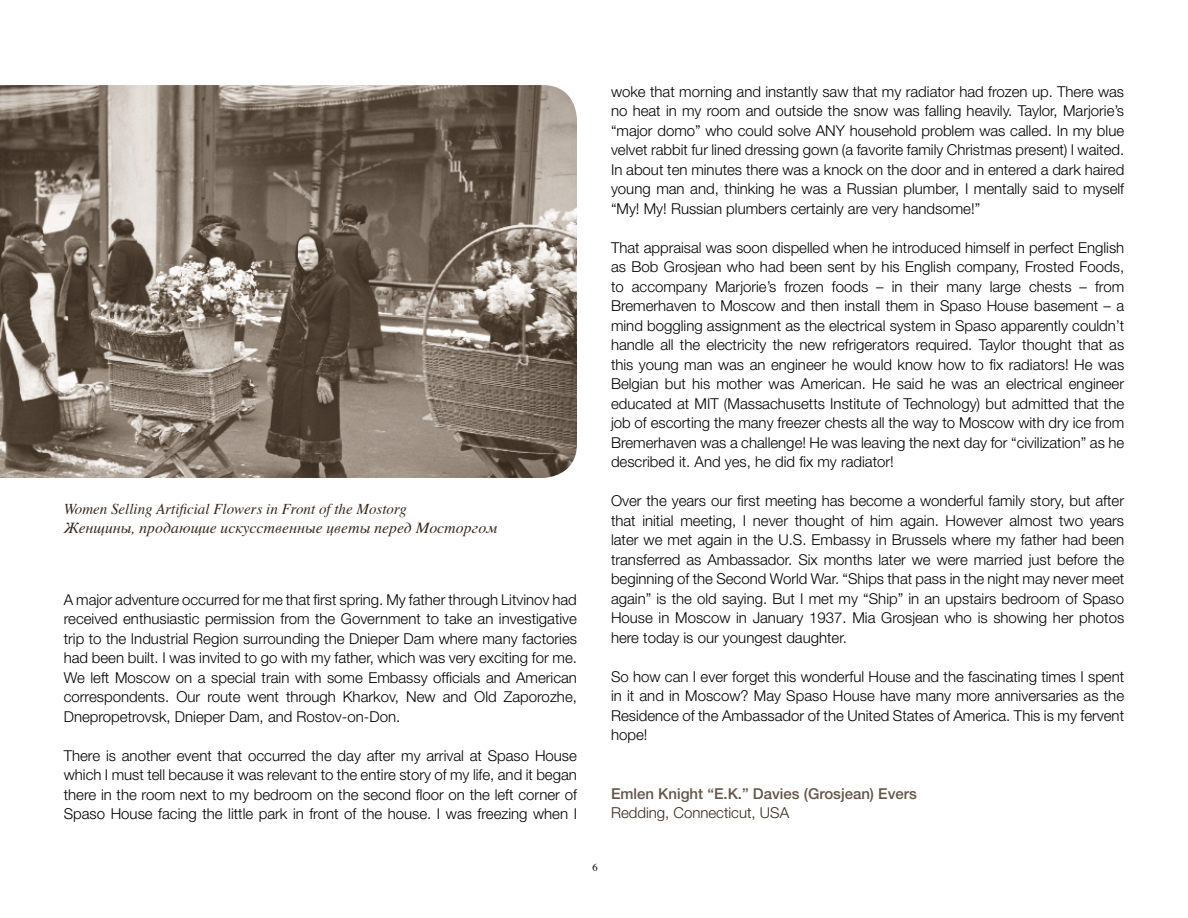
<style>
.page{position:relative;width:1188px;height:918px;background:#fff}
.page>*{position:absolute;margin:0;border:0;box-sizing:border-box;transform-origin:0 0}
.t1{font:italic 15.75px "CYR Times";color:#35291d}
.t2{font:300 15px/19.5px "Helvetica Neue";color:#000;text-align:justify}
.t3{font:italic 15px "Times";color:#35291d}
.t4{font:500 15px "Helvetica Neue";color:#645649}
.t5{font:300 15px "Helvetica Neue";color:#35291d}
.t6{font:10.5px "Times";color:#000}
</style>
<div class="page">
<img style="left:0;top:85px;width:577px;height:393px">
<p class="t3" style="left:64px;top:496px;width:345px">Women Selling Artificial Flowers in Front of the Mostorg</p>
<p class="t1" style="left:64px;top:520px;width:435px">Étyobys, ghjlfñobt bcreccndtyyst wdtns gthtl Vjcnjhujv</p>
<p class="t2" style="left:64px;top:589px;width:515px">A major adventure occurred for me that first spring. My father through Litvinov had received enthusiastic permission from the Government to take an investigative trip to the Industrial Region surrounding the Dnieper Dam where many factories had been built. I was invited to go with my father, which was very exciting for me.<br>We left Moscow on a special train with some Embassy officials and American correspondents. Our route went through Kharkov, New and Old Zaporozhe, Dnepropetrovsk, Dnieper Dam, and Rostov-on-Don.</p>
<p class="t2" style="left:64px;top:745px;width:515px">There is another event that occurred the day after my arrival at Spaso House which I must tell because it was relevant to the entire story of my life, and it began there in the room next to my bedroom on the second floor on the left corner of Spaso House facing the little park in front of the house. I was freezing when I</p>
<p class="t2" style="left:611px;top:81px;width:515px">woke that morning and instantly saw that my radiator had frozen up. There was no heat in my room and outside the snow was falling heavily. Taylor, Marjorie’s “major domo” who could solve ANY household problem was called. In my blue velvet rabbit fur lined dressing gown (a favorite family Christmas present) I waited.<br>In about ten minutes there was a knock on the door and in entered a dark haired young man and, thinking he was a Russian plumber, I mentally said to myself “My! My! Russian plumbers certainly are very handsome!”</p>
<p class="t2" style="left:611px;top:237px;width:515px">That appraisal was soon dispelled when he introduced himself in perfect English as Bob Grosjean who had been sent by his English company, Frosted Foods, to accompany Marjorie’s frozen foods – in their many large chests – from Bremerhaven to Moscow and then install them in Spaso House basement – a mind boggling assignment as the electrical system in Spaso apparently couldn’t handle all the electricity the new refrigerators required. Taylor thought that as this young man was an engineer he would know how to fix radiators! He was Belgian but his mother was American. He said he was an electrical engineer educated at MIT (Massachusetts Institute of Technology) but admitted that the job of escorting the many freezer chests all the way to Moscow with dry ice from Bremerhaven was a challenge! He was leaving the next day for “civilization” as he described it. And yes, he did fix my radiator!</p>
<p class="t2" style="left:611px;top:491px;width:515px">Over the years our first meeting has become a wonderful family story, but after that initial meeting, I never thought of him again. However almost two years later we met again in the U.S. Embassy in Brussels where my father had been transferred as Ambassador. Six months later we were married just before the beginning of the Second World War. “Ships that pass in the night may never meet again” is the old saying. But I met my “Ship” in an upstairs bedroom of Spaso House in Moscow in January 1937. Mia Grosjean who is showing her photos here today is our youngest daughter.</p>
<p class="t2" style="left:611px;top:666px;width:515px">So how can I ever forget this wonderful House and the fascinating times I spent in it and in Moscow? May Spaso House have many more anniversaries as the Residence of the Ambassador of the United States of America. This is my fervent hope!</p>
<p class="t4" style="left:611px;top:785px;width:307px">Emlen Knight “E.K.” Davies (Grosjean) Evers</p>
<p class="t5" style="left:611px;top:804px;width:180px">Redding, Connecticut, USA</p>
<p class="t6" style="left:593px;top:858px;width:7px">6</p>
</div>
